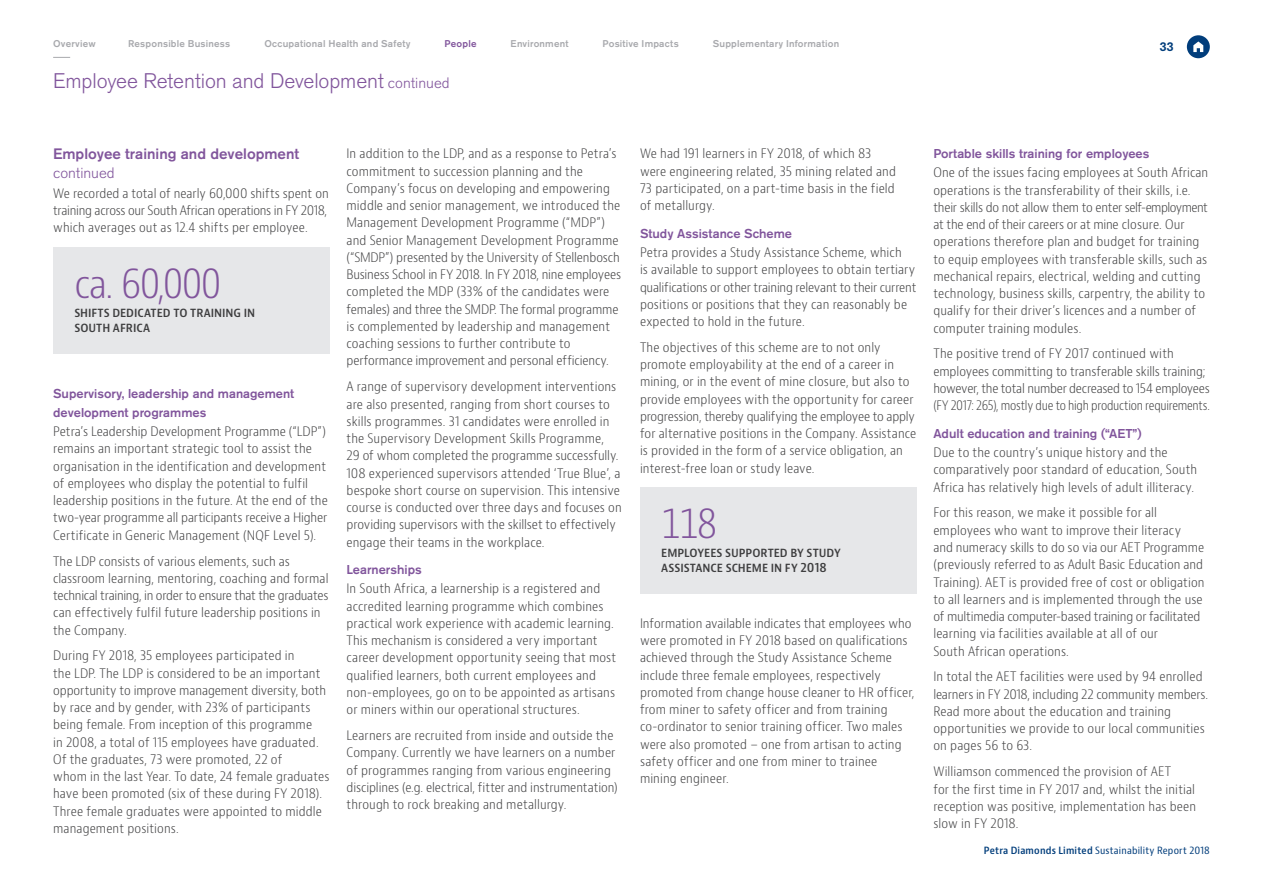
<style>
.page{position:relative;width:1263px;height:893px;background:#fff}
.page>*{position:absolute;margin:0;border:0;box-sizing:border-box;transform-origin:0 0}
.Chart_Big_Fig{font:300 condensed 39px "Bernino Sans";letter-spacing:-.045em;color:#81559c}
.t1{font:300 21px "Akzidenz Grotesk BQ";letter-spacing:-.005em;color:#81559c}
.Dir_Notes_Subhd_1{font:500 15px/18.8px "Akzidenz Grotesk BQ";color:#81559c}
.Body_Text{font:300 condensed 12.75px/17.2px "Bernino Sans";letter-spacing:.005em;color:#3e3e3f}
.Dir_Notes_Subhd_2{font:500 12.75px/18.8px "Akzidenz Grotesk BQ";color:#81559c}
.t2{font:500 12.75px "Akzidenz Grotesk BQ";color:#013d7b}
.Chart_Title{font:600 condensed 12px/15px "Bernino Sans";letter-spacing:-.005em;color:#3e3e3f}
.t3{font:500 9.75px "Akzidenz Grotesk BQ";letter-spacing:.02em;color:#a8a9ad}
.t4{font:condensed 9.75px "Bernino Sans";letter-spacing:.02em;color:#013d7b}
.t5{font:500 9.75px "Akzidenz Grotesk BQ";letter-spacing:.025em;color:#81559c}
.s1{font-size:15px}
.s2{font-weight:300}
.s3{font-weight:600}
</style>
<div class="page">
<svg style="left:53px;top:57px;width:17px;height:1px"></svg>
<div style="left:53px;top:247px;width:277px;height:106px;background:#e6e7e9"></div>
<div style="left:640px;top:487px;width:276px;height:106px;background:#e6e7e9"></div>
<svg style="left:1187px;top:35px;width:23px;height:23px"></svg>
<p class="t3" style="left:53px;top:37px;width:44px">Overview</p>
<p class="t3" style="left:128px;top:37px;width:104px">Responsible Business</p>
<p class="t3" style="left:264px;top:37px;width:148px">Occupational Health and Safety</p>
<p class="t5" style="left:445px;top:37px;width:33px">People</p>
<p class="t3" style="left:511px;top:37px;width:59px">Environment</p>
<p class="t3" style="left:602px;top:37px;width:78px">Positive Impacts</p>
<p class="t3" style="left:713px;top:37px;width:128px">Supplementary Information</p>
<p class="t1" style="left:53px;top:69px;width:398px">Employee Retention and Development <span class="s1">continued</span></p>
<p class="t2" style="left:1159px;top:39px;width:16px">33</p>
<p class="Dir_Notes_Subhd_1" style="left:53px;top:144px;width:248px">Employee training and development <span class="s2">continued</span></p>
<p class="Body_Text" style="left:53px;top:185px;width:277px;text-align:justify">We recorded a total of nearly 60,000 shifts spent on training across our South African operations in FY 2018, which averages out as 12.4 shifts per employee.</p>
<p class="Chart_Big_Fig" style="left:74px;top:259px;width:149px">ca. 60,000</p>
<p class="Chart_Title" style="left:74px;top:306px;width:182px">SHIFTS DEDICATED TO TRAINING IN<br>SOUTH AFRICA</p>
<p class="Dir_Notes_Subhd_2" style="left:53px;top:384px;width:242px">Supervisory, leadership and management development programmes</p>
<p class="Body_Text" style="left:53px;top:423px;width:276px">Petra’s Leadership Development Programme (“LDP”) remains an important strategic tool to assist the organisation in the identification and development of employees who display the potential to fulfil leadership positions in the future. At the end of the two-year programme all participants receive a Higher Certificate in Generic Management (NQF Level 5).</p>
<p class="Body_Text" style="left:53px;top:553px;width:277px">The LDP consists of various elements, such as classroom learning, mentoring, coaching and formal technical training, in order to ensure that the graduates can effectively fulfil future leadership positions in the Company.</p>
<p class="Body_Text" style="left:53px;top:647px;width:278px">During FY 2018, 35 employees participated in<br>the LDP. The LDP is considered to be an important opportunity to improve management diversity, both by race and by gender, with 23% of participants being female. From inception of this programme<br>in 2008, a total of 115 employees have graduated.<br>Of the graduates, 73 were promoted, 22 of<br>whom in the last Year. To date, 24 female graduates have been promoted (six of these during FY 2018).<br>Three female graduates were appointed to middle management positions.</p>
<p class="Body_Text" style="left:347px;top:145px;width:276px">In addition to the LDP, and as a response to Petra’s commitment to succession planning and the Company’s focus on developing and empowering middle and senior management, we introduced the Management Development Programme (“MDP”) and Senior Management Development Programme (“SMDP”) presented by the University of Stellenbosch Business School in FY 2018. In FY 2018, nine employees completed the MDP (33% of the candidates were females) and three the SMDP. The formal programme is complemented by leadership and management coaching sessions to further contribute to performance improvement and personal efficiency.</p>
<p class="Body_Text" style="left:347px;top:378px;width:277px">A range of supervisory development interventions are also presented, ranging from short courses to skills programmes. 31 candidates were enrolled in the Supervisory Development Skills Programme,<br>29 of whom completed the programme successfully.<br>108 experienced supervisors attended ‘True Blue’, a bespoke short course on supervision. This intensive course is conducted over three days and focuses on providing supervisors with the skillset to effectively engage their teams in the workplace.</p>
<p class="Dir_Notes_Subhd_2" style="left:347px;top:560px;width:77px">Learnerships</p>
<p class="Body_Text" style="left:347px;top:580px;width:271px">In South Africa, a learnership is a registered and accredited learning programme which combines practical work experience with academic learning.<br>This mechanism is considered a very important career development opportunity seeing that most qualified learners, both current employees and non-employees, go on to be appointed as artisans or miners within our operational structures.</p>
<p class="Body_Text" style="left:347px;top:727px;width:273px">Learners are recruited from inside and outside the Company. Currently we have learners on a number of programmes ranging from various engineering disciplines (e.g. electrical, fitter and instrumentation) through to rock breaking and metallurgy.</p>
<p class="Body_Text" style="left:640px;top:145px;width:257px">We had 191 learners in FY 2018, of which 83 were engineering related, 35 mining related and 73 participated, on a part-time basis in the field of metallurgy.</p>
<p class="Dir_Notes_Subhd_2" style="left:640px;top:223px;width:154px">Study Assistance Scheme</p>
<p class="Body_Text" style="left:640px;top:244px;width:278px">Petra provides a Study Assistance Scheme, which<br>is available to support employees to obtain tertiary qualifications or other training relevant to their current positions or positions that they can reasonably be expected to hold in the future.</p>
<p class="Body_Text" style="left:640px;top:339px;width:278px">The objectives of this scheme are to not only promote employability at the end of a career in mining, or in the event of mine closure, but also to provide employees with the opportunity for career progression, thereby qualifying the employee to apply for alternative positions in the Company. Assistance is provided in the form of a service obligation, an interest-free loan or study leave.</p>
<p class="Chart_Big_Fig" style="left:661px;top:499px;width:58px">118</p>
<p class="Chart_Title" style="left:661px;top:546px;width:181px">EMPLOYEES SUPPORTED BY STUDY<br>ASSISTANCE SCHEME IN FY 2018</p>
<p class="Body_Text" style="left:640px;top:615px;width:276px">Information available indicates that employees who were promoted in FY 2018 based on qualifications achieved through the Study Assistance Scheme include three female employees, respectively promoted from change house cleaner to HR officer, from miner to safety officer and from training co-ordinator to senior training officer. Two males were also promoted – one from artisan to acting safety officer and one from miner to trainee mining engineer.</p>
<p class="Dir_Notes_Subhd_2" style="left:933px;top:144px;width:218px">Portable skills training for employees</p>
<p class="Body_Text" style="left:933px;top:164px;width:276px">One of the issues facing employees at South African operations is the transferability of their skills, i.e. their skills do not allow them to enter self-employment at the end of their careers or at mine closure. Our operations therefore plan and budget for training to equip employees with transferable skills, such as mechanical repairs, electrical, welding and cutting technology, business skills, carpentry, the ability to qualify for their driver’s licences and a number of computer training modules.</p>
<p class="Body_Text" style="left:933px;top:345px;width:278px">The positive trend of FY 2017 continued with employees committing to transferable skills training; however, the total number decreased to 154 employees (FY 2017: 265), mostly due to high production requirements.</p>
<p class="Dir_Notes_Subhd_2" style="left:933px;top:423px;width:210px">Adult education and training (“AET”)</p>
<p class="Body_Text" style="left:933px;top:444px;width:265px">Due to the country’s unique history and the comparatively poor standard of education, South<br>Africa has relatively high levels of adult illiteracy.</p>
<p class="Body_Text" style="left:933px;top:504px;width:273px">For this reason, we make it possible for all employees who want to improve their literacy<br>and numeracy skills to do so via our AET Programme (previously referred to as Adult Basic Education and Training). AET is provided free of cost or obligation to all learners and is implemented through the use of multimedia computer-based training or facilitated learning via facilities available at all of our<br>South African operations.</p>
<p class="Body_Text" style="left:933px;top:668px;width:276px">In total the AET facilities were used by 94 enrolled learners in FY 2018, including 22 community members.<br>Read more about the education and training opportunities we provide to our local communities on pages 56 to 63.</p>
<p class="Body_Text" style="left:933px;top:763px;width:264px">Williamson commenced the provision of AET<br>for the first time in FY 2017 and, whilst the initial reception was positive, implementation has been slow in FY 2018.</p>
<p class="t4" style="left:984px;top:844px;width:227px"><span class="s3">Petra Diamonds Limited</span> Sustainability Report 2018</p>
</div>
